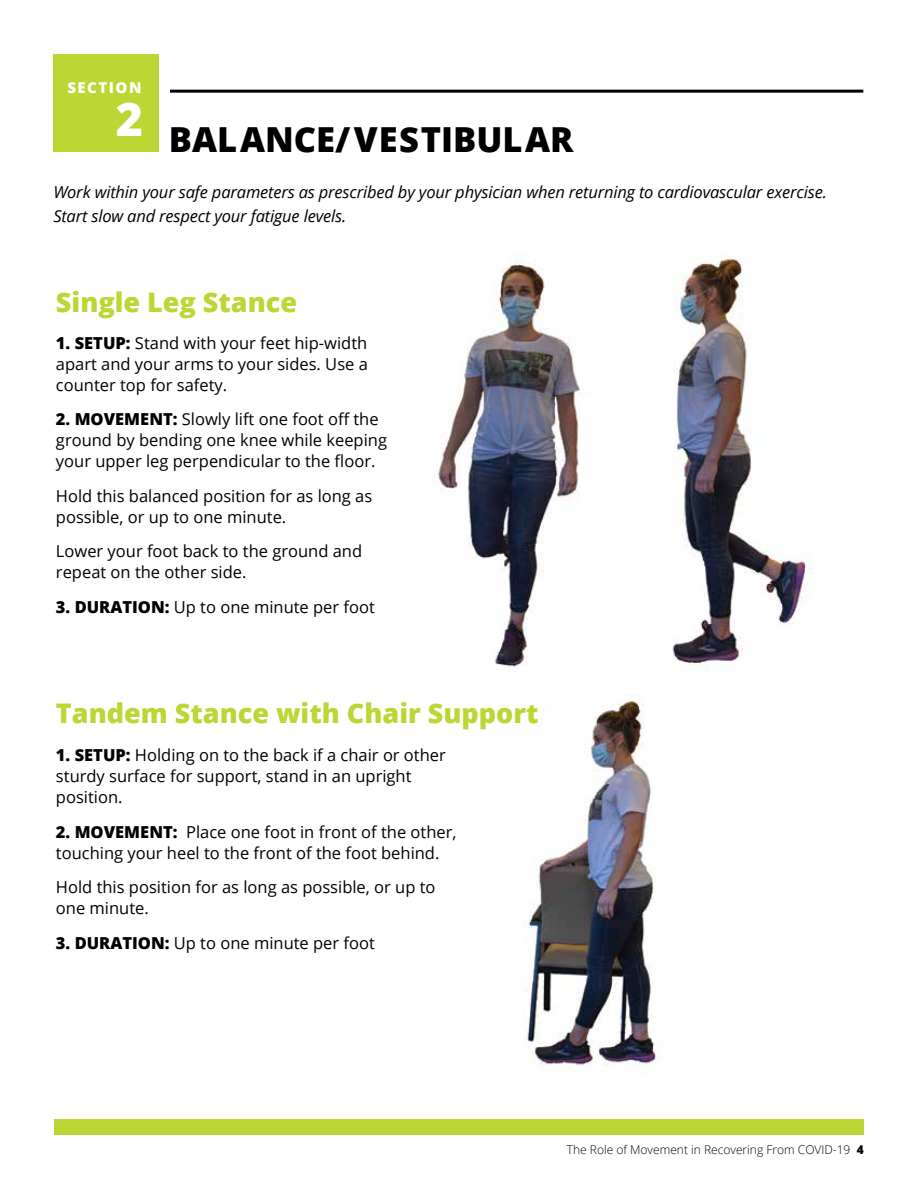
<style>
.page{position:relative;width:918px;height:1188px;background:#fff}
.page>*{position:absolute;margin:0;border:0;box-sizing:border-box;transform-origin:0 0}
.t1{font:800 46.5px "Open Sans";color:#fff}
.t2{font:800 34.5px "Open Sans";color:#000}
.t3{font:800 27px "Open Sans";color:#bcd633}
.t4{font:16.5px/21px "Open Sans";color:#000}
.t5{font:italic 16.5px/24px "Open Sans";letter-spacing:-.01em;color:#000}
.t6{font:800 15px "Open Sans";letter-spacing:.1em;color:#fff}
.t7{font:300 12px "Open Sans";color:#000}
.s1{font-weight:800}
</style>
<div class="page">
<hr style="left:170px;top:90px;width:693px;height:3px;background:#000">
<div style="left:53px;top:54px;width:106px;height:98px;background:#bcd633"></div>
<div style="left:54px;top:1119px;width:810px;height:15px;background:#bcd633"></div>
<img style="left:437px;top:259px;width:143px;height:413px">
<img style="left:672px;top:255px;width:140px;height:415px">
<img style="left:524px;top:694px;width:138px;height:373px">
<p class="t6" style="left:67px;top:76px;width:76px">SECTION</p>
<h1 class="t1" style="left:116px;top:83px;width:29px">2</h1>
<h2 class="t2" style="left:169px;top:113px;width:406px">BALANCE/VESTIBULAR</h2>
<p class="t5" style="left:53px;top:180px;width:775px">Work within your safe parameters as prescribed by your physician when returning to cardiovascular exercise.<br>Start slow and respect your fatigue levels.</p>
<h3 class="t3" style="left:56px;top:282px;width:243px">Single Leg Stance</h3>
<p class="t4" style="left:56px;top:332px;width:313px;text-align:justify"><span class="s1">1. SETUP:</span> Stand with your feet hip-width apart and your arms to your sides. Use a counter top for safety.</p>
<p class="t4" style="left:56px;top:408px;width:333px"><span class="s1">2. MOVEMENT:</span> Slowly lift one foot off the ground by bending one knee while keeping your upper leg perpendicular to the floor.</p>
<p class="t4" style="left:56px;top:485px;width:318px">Hold this balanced position for as long as possible, or up to one minute.</p>
<p class="t4" style="left:56px;top:540px;width:308px">Lower your foot back to the ground and repeat on the other side.</p>
<p class="t4" style="left:56px;top:596px;width:320px"><span class="s1">3. DURATION:</span> Up to one minute per foot</p>
<h3 class="t3" style="left:56px;top:693px;width:484px">Tandem Stance with Chair Support</h3>
<p class="t4" style="left:56px;top:744px;width:391px"><span class="s1">1. SETUP:</span> Holding on to the back if a chair or other sturdy surface for support, stand in an upright position.</p>
<p class="t4" style="left:56px;top:821px;width:402px"><span class="s1">2. MOVEMENT:</span> Place one foot in front of the other, touching your heel to the front of the foot behind.</p>
<p class="t4" style="left:56px;top:876px;width:381px">Hold this position for as long as possible, or up to one minute.</p>
<p class="t4" style="left:56px;top:932px;width:320px"><span class="s1">3. DURATION:</span> Up to one minute per foot</p>
<p class="t7" style="left:567px;top:1142px;width:298px">The Role of Movement in Recovering From COVID-19 <span class="s1">4</span></p>
</div>
